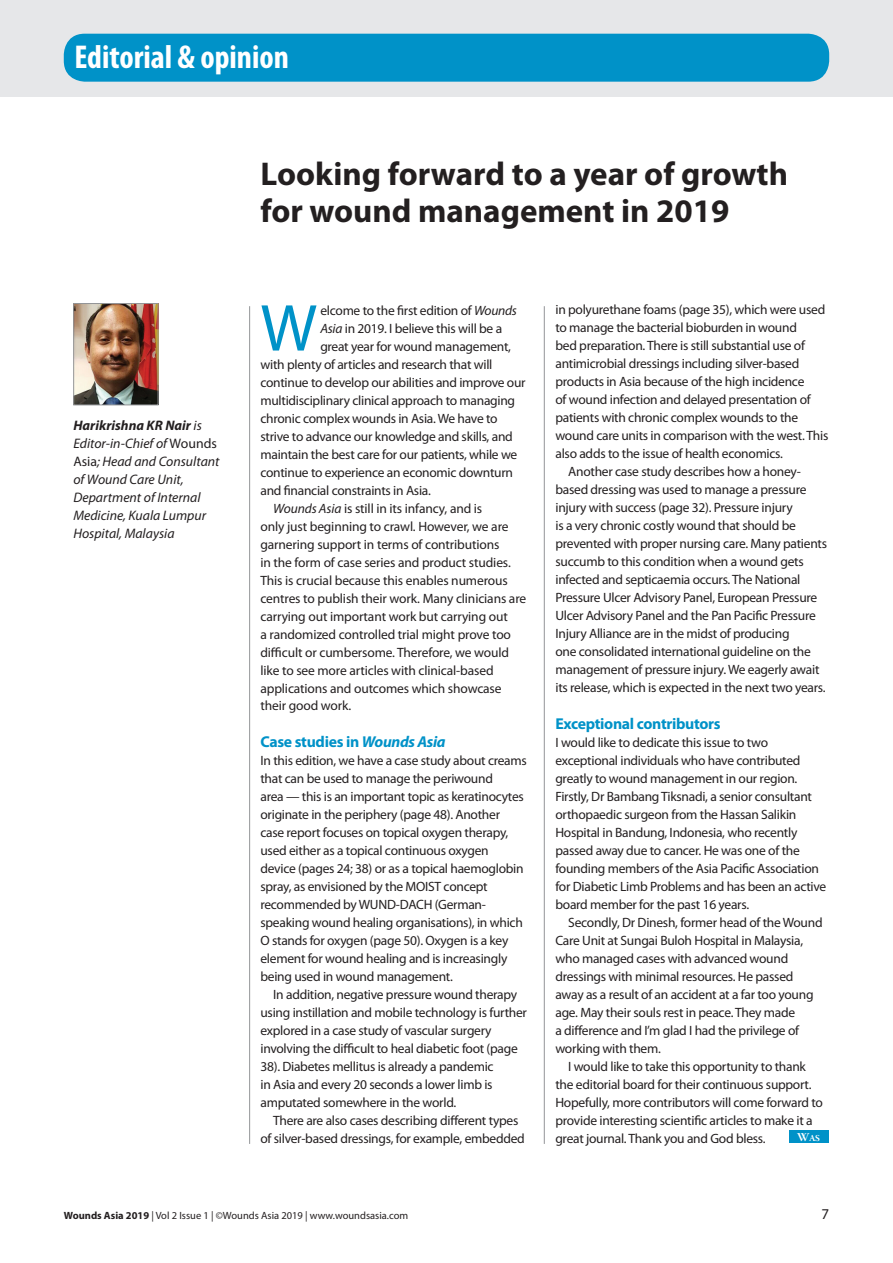
<style>
.page{position:relative;width:893px;height:1263px;background:#fff}
.page>*{position:absolute;margin:0;border:0;box-sizing:border-box;transform-origin:0 0}
.t1{font:66.9px "Myriad Pro";color:#0092c8}
.t2{font:700 condensed 33.15px "Myriad Pro";color:#fff}
.t3{font:700 33px/36.6px "Myriad Pro";color:#231f20}
.t4{font:700 15.75px "Myriad Pro";letter-spacing:-.02em;color:#0092c8}
.t5{font:15px "Myriad Pro";color:#231f20}
.t6{font:italic 13.8px/18px "Myriad Pro";color:#231f20}
.t7{font:13.5px/18px "Myriad Pro";letter-spacing:-.02em;color:#231f20}
.t8{font:10.5px "Myriad Pro";color:#231f20}
.t9{font:9px "Warnock Pro Bold Subh";color:#fff}
.s1{font-weight:700}
.s2{font-style:normal}
.s3{font-style:italic}
.s4{font-size:12px}
</style>
<div class="page">
<div style="left:0;top:0;width:893px;height:97px;background:#e6e7e9"></div>
<div style="left:64px;top:34px;width:765px;height:48px;background:#0092c8;border-radius:21px"></div>
<hr style="left:249px;top:306px;width:1px;height:838px;background:#939598">
<hr style="left:544px;top:306px;width:1px;height:838px;background:#939598">
<div style="left:789px;top:1130px;width:39px;height:13px;background:#0092c8"></div>
<img style="left:75px;top:305px;width:81px;height:98px">
<div style="left:73px;top:303px;width:85px;height:102px;border:1px solid #939598"></div>
<h2 class="t2" style="left:74px;top:37px;width:216px">Editorial &amp; opinion</h2>
<p class="t6" style="left:73px;top:416px;width:148px"><span class="s1">Harikrishna KR Nair</span> is<br>Editor-in-Chief of <span class="s2">Wounds<br>Asia</span>; Head and Consultant of Wound Care Unit,<br>Department of Internal<br>Medicine, Kuala Lumpur<br>Hospital, Malaysia</p>
<h3 class="t3" style="left:260px;top:155px;width:529px">Looking forward to a year of growth for wound management in 2019</h3>
<h1 class="t1" style="left:260px;top:287px;width:58px">W</h1>
<p class="t7" style="left:320px;top:301px;width:198px">elcome to the first edition of <span class="s3">Wounds</span></p>
<p class="t7" style="left:320px;top:319px;width:183px"><span class="s3">Asia</span> in 2019. I believe this will be a</p>
<p class="t7" style="left:320px;top:337px;width:192px">great year for wound management,</p>
<p class="t7" style="left:260px;top:355px;width:233px">with plenty of articles and research that will</p>
<p class="t7" style="left:260px;top:373px;width:267px">continue to develop our abilities and improve our</p>
<p class="t7" style="left:260px;top:391px;width:256px">multidisciplinary clinical approach to managing</p>
<p class="t7" style="left:260px;top:409px;width:239px">chronic complex wounds in Asia. We have to</p>
<p class="t7" style="left:260px;top:427px;width:254px">strive to advance our knowledge and skills, and</p>
<p class="t7" style="left:260px;top:445px;width:258px">maintain the best care for our patients, while we</p>
<p class="t7" style="left:260px;top:463px;width:254px">continue to experience an economic downturn</p>
<p class="t7" style="left:260px;top:481px;width:172px">and financial constraints in Asia.</p>
<p class="t7" style="left:273px;top:499px;width:211px"><span class="s3">Wounds Asia</span> is still in its infancy, and is</p>
<p class="t7" style="left:260px;top:517px;width:250px">only just beginning to crawl. However, we are</p>
<p class="t7" style="left:260px;top:535px;width:240px">garnering support in terms of contributions</p>
<p class="t7" style="left:260px;top:553px;width:252px">in the form of case series and product studies.</p>
<p class="t7" style="left:260px;top:571px;width:249px">This is crucial because this enables numerous</p>
<p class="t7" style="left:260px;top:589px;width:267px">centres to publish their work. Many clinicians are</p>
<p class="t7" style="left:260px;top:607px;width:249px">carrying out important work but carrying out</p>
<p class="t7" style="left:260px;top:625px;width:252px">a randomized controlled trial might prove too</p>
<p class="t7" style="left:260px;top:643px;width:250px">difficult or cumbersome. Therefore, we would</p>
<p class="t7" style="left:260px;top:661px;width:235px">like to see more articles with clinical-based</p>
<p class="t7" style="left:260px;top:679px;width:243px">applications and outcomes which showcase</p>
<p class="t7" style="left:260px;top:697px;width:92px">their good work.</p>
<p class="t4" style="left:260px;top:731px;width:187px">Case studies in <span class="s3">Wounds Asia</span></p>
<p class="t7" style="left:260px;top:751px;width:268px">In this edition, we have a case study about creams that can be used to manage the periwound<br>area — this is an important topic as keratinocytes originate in the periphery (page 48). Another case report focuses on topical oxygen therapy, used either as a topical continuous oxygen device (pages 24; 38) or as a topical haemoglobin spray, as envisioned by the MOIST concept recommended by WUND-DACH (German&shy;speaking wound healing organisations), in which O stands for oxygen (page 50). Oxygen is a key element for wound healing and is increasingly being used in wound management.</p>
<p class="t7" style="left:260px;top:985px;width:268px;text-indent:13px">In addition, negative pressure wound therapy using instillation and mobile technology is further explored in a case study of vascular surgery involving the difficult to heal diabetic foot (page 38). Diabetes mellitus is already a pandemic<br>in Asia and every 20 seconds a lower limb is amputated somewhere in the world.</p>
<p class="t7" style="left:260px;top:1111px;width:266px;text-align:center">There are also cases describing different types<br>of silver-based dressings, for example, embedded</p>
<p class="t7" style="left:555px;top:301px;width:271px">in polyurethane foams (page 35), which were used</p>
<p class="t7" style="left:555px;top:319px;width:243px">to manage the bacterial bioburden in wound</p>
<p class="t7" style="left:555px;top:337px;width:251px">bed preparation. There is still substantial use of</p>
<p class="t7" style="left:555px;top:355px;width:245px">antimicrobial dressings including silver-based</p>
<p class="t7" style="left:555px;top:373px;width:250px">products in Asia because of the high incidence</p>
<p class="t7" style="left:555px;top:391px;width:257px">of wound infection and delayed presentation of</p>
<p class="t7" style="left:555px;top:409px;width:244px">patients with chronic complex wounds to the</p>
<p class="t7" style="left:555px;top:427px;width:274px">wound care units in comparison with the west. This</p>
<p class="t7" style="left:555px;top:445px;width:229px">also adds to the issue of health economics.</p>
<p class="t7" style="left:568px;top:463px;width:234px">Another case study describes how a honey-</p>
<p class="t7" style="left:555px;top:481px;width:253px">based dressing was used to manage a pressure</p>
<p class="t7" style="left:555px;top:499px;width:239px">injury with success (page 32). Pressure injury</p>
<p class="t7" style="left:555px;top:517px;width:242px">is a very chronic costly wound that should be</p>
<p class="t7" style="left:555px;top:535px;width:273px">prevented with proper nursing care. Many patients</p>
<p class="t7" style="left:555px;top:553px;width:250px">succumb to this condition when a wound gets</p>
<p class="t7" style="left:555px;top:571px;width:247px">infected and septicaemia occurs. The National</p>
<p class="t7" style="left:555px;top:589px;width:263px">Pressure Ulcer Advisory Panel, European Pressure</p>
<p class="t7" style="left:555px;top:607px;width:262px">Ulcer Advisory Panel and the Pan Pacific Pressure</p>
<p class="t7" style="left:555px;top:625px;width:236px">Injury Alliance are in the midst of producing</p>
<p class="t7" style="left:555px;top:643px;width:257px">one consolidated international guideline on the</p>
<p class="t7" style="left:555px;top:661px;width:266px">management of pressure injury. We eagerly await</p>
<p class="t7" style="left:555px;top:679px;width:272px">its release, which is expected in the next two years.</p>
<p class="t4" style="left:555px;top:713px;width:167px">Exceptional contributors</p>
<p class="t7" style="left:555px;top:733px;width:272px">I would like to dedicate this issue to two exceptional individuals who have contributed greatly to wound management in our region.<br>Firstly, Dr Bambang Tiksnadi, a senior consultant orthopaedic surgeon from the Hassan Salikin Hospital in Bandung, Indonesia, who recently passed away due to cancer. He was one of the founding members of the Asia Pacific Association for Diabetic Limb Problems and has been an active board member for the past 16 years.</p>
<p class="t7" style="left:555px;top:913px;width:269px;text-indent:13px">Secondly, Dr Dinesh, former head of the Wound Care Unit at Sungai Buloh Hospital in Malaysia, who managed cases with advanced wound dressings with minimal resources. He passed away as a result of an accident at a far too young age. May their souls rest in peace. They made<br>a difference and I’m glad I had the privilege of working with them.</p>
<p class="t7" style="left:555px;top:1057px;width:269px;text-indent:13px">I would like to take this opportunity to thank the editorial board for their continuous support.<br>Hopefully, more contributors will come forward to provide interesting scientific articles to make it a great journal. Thank you and God bless.</p>
<p class="t9" style="left:797px;top:1132px;width:24px"><span class="s4">W</span>AS</p>
<p class="t8" style="left:64px;top:1208px;width:346px"><span class="s1">Wounds Asia 2019</span> | Vol 2 Issue 1 | ©Wounds Asia 2019 | www.woundsasia.com</p>
<p class="t5" style="left:821px;top:1204px;width:9px">7</p>
</div>
